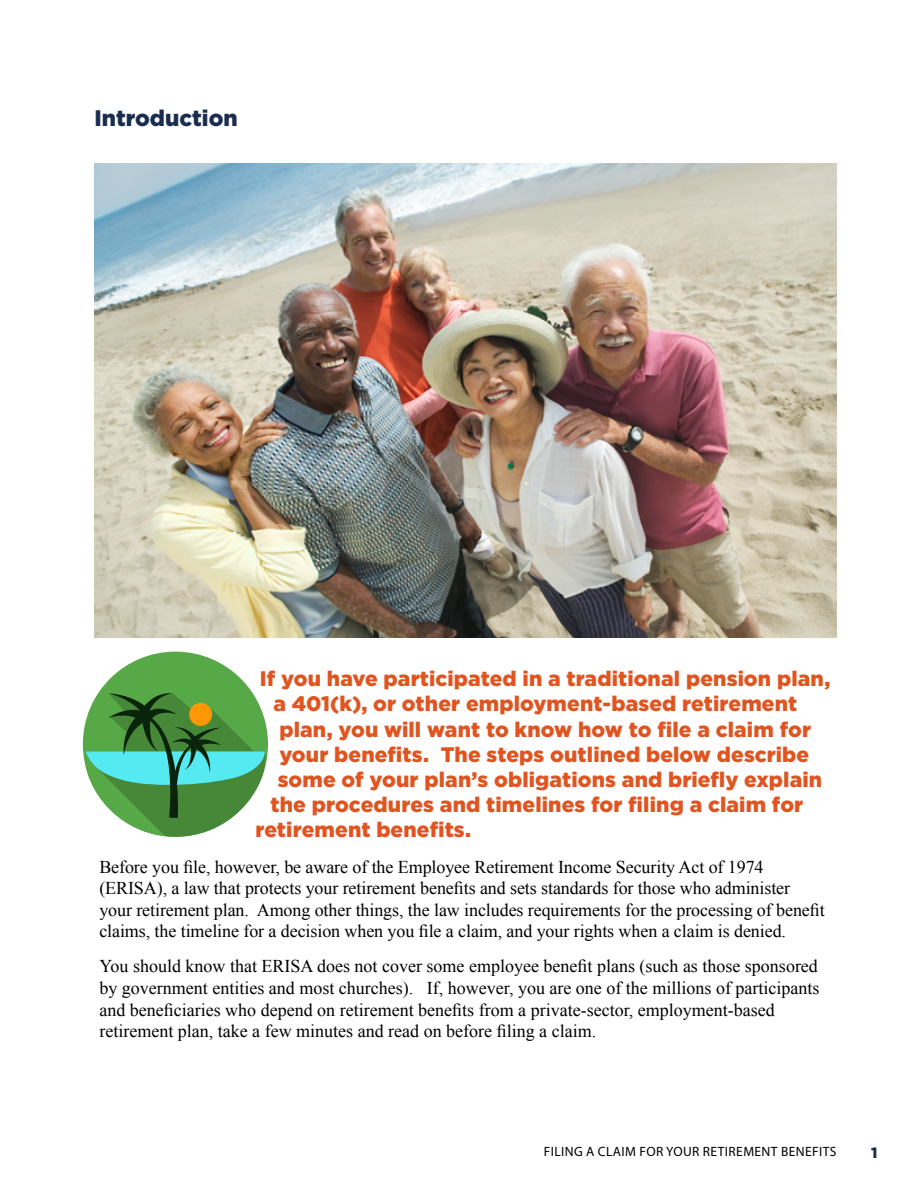
<style>
.page{position:relative;width:918px;height:1188px;background:#fff}
.page>*{position:absolute;margin:0;border:0;box-sizing:border-box;transform-origin:0 0}
.t1{font:900 22.5px "Gotham";color:#1b2d4e}
.t2{font:900 21px "Gotham";letter-spacing:.005em;color:#e05420}
.t3{font:18px/21.6px "Times New Roman";letter-spacing:-.005em;color:#000}
.t4{font:900 15px "Gotham";color:#1b2d4e}
.t5{font:13.5px "Myriad Pro";letter-spacing:.03em;color:#000}
</style>
<div class="page">
<img style="left:94px;top:164px;width:743px;height:473px">
<div style="left:83px;top:652px;width:185px;height:185px;background:#57a846;border-radius:50%"></div>
<svg style="left:86px;top:665px;width:180px;height:172px"></svg>
<h2 class="t1" style="left:94px;top:102px;width:145px">Introduction</h2>
<p class="t2" style="left:260px;top:664px;width:572px">If you have participated in a traditional pension plan,</p>
<p class="t2" style="left:273px;top:690px;width:525px">a 401(k), or other employment-based retirement</p>
<p class="t2" style="left:279px;top:715px;width:533px">plan, you will want to know how to file a claim for</p>
<p class="t2" style="left:279px;top:740px;width:531px">your benefits. The steps outlined below describe</p>
<p class="t2" style="left:278px;top:765px;width:546px">some of your plan’s obligations and briefly explain</p>
<p class="t2" style="left:270px;top:790px;width:534px">the procedures and timelines for filing a claim for</p>
<p class="t2" style="left:255px;top:816px;width:217px">retirement benefits.</p>
<p class="t3" style="left:99px;top:855px;width:727px">Before you file, however, be aware of the Employee Retirement Income Security Act of 1974 (ERISA), a law that protects your retirement benefits and sets standards for those who administer your retirement plan. Among other things, the law includes requirements for the processing of benefit claims, the timeline for a decision when you file a claim, and your rights when a claim is denied.</p>
<p class="t3" style="left:99px;top:955px;width:722px">You should know that ERISA does not cover some employee benefit plans (such as those sponsored by government entities and most churches). If, however, you are one of the millions of participants and beneficiaries who depend on retirement benefits from a private-sector, employment-based retirement plan, take a few minutes and read on before filing a claim.</p>
<p class="t5" style="left:544px;top:1143px;width:294px">FILING A CLAIM FOR YOUR RETIREMENT BENEFITS</p>
<p class="t4" style="left:871px;top:1142px;width:8px">1</p>
</div>
